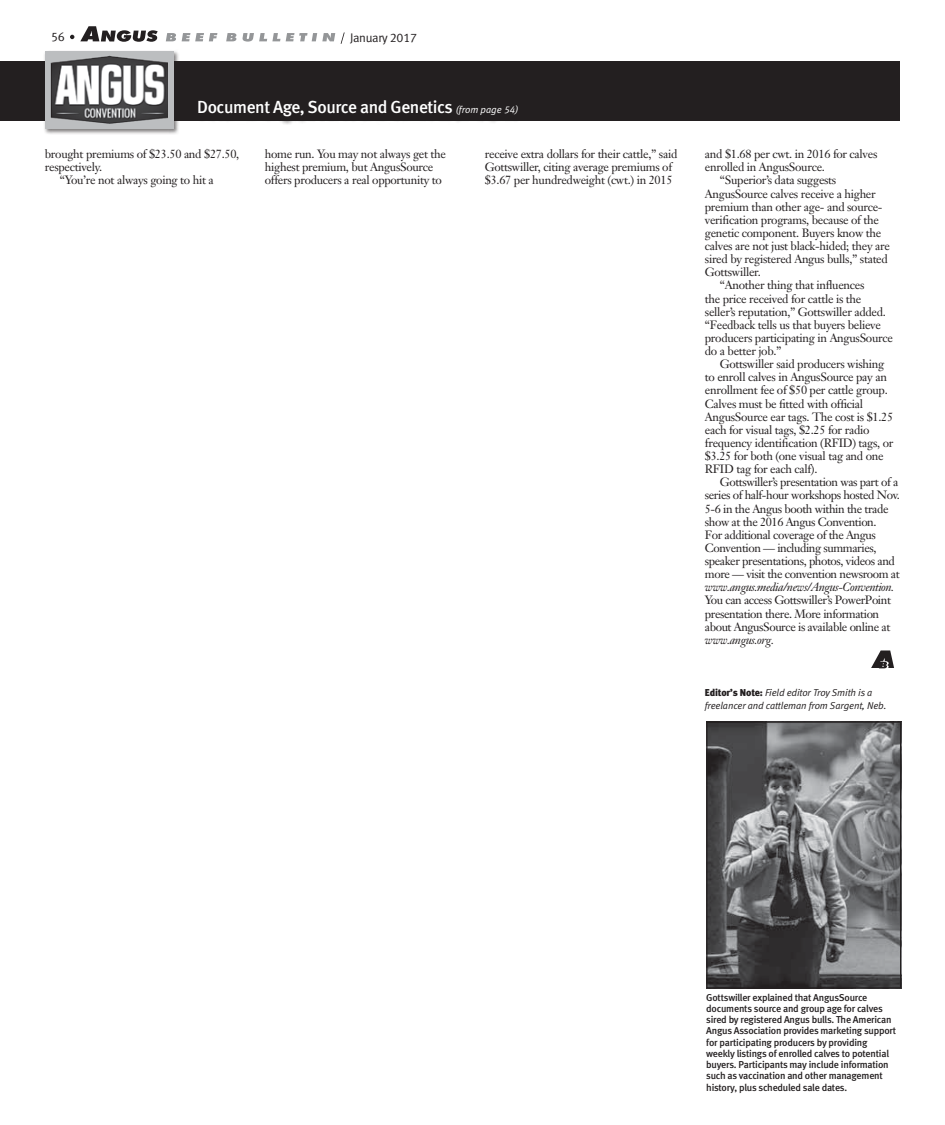
<style>
.page{position:relative;width:945px;height:1125px;background:#fff}
.page>*{position:absolute;margin:0;border:0;box-sizing:border-box;transform-origin:0 0}
.t1{font:17.5px "Meta Medium LF";letter-spacing:-.025em;color:#fff}
.t2{font:12.5px "Meta Normal LF";letter-spacing:-.025em;color:#231f20}
.body_text{font:11.88px/13.1px "Janson Text";letter-spacing:-.025em;color:#231f20}
.cutlines{font:10px/11.2px "Meta Medium LF";letter-spacing:-.02em;color:#231f20}
.editor_s_note{font:italic 10px/13.1px "Meta Normal LF";letter-spacing:-.01em;color:#231f20}
.s1{font-family:"Meta Normal LF";font-style:italic;font-size:10px}
.s2{font-style:italic}
.s3{font-family:"Meta Black LF";font-style:normal}
</style>
<div class="page">
<svg style="left:80px;top:26px;width:78px;height:16px"></svg>
<svg style="left:166px;top:33px;width:10px;height:8px"></svg>
<svg style="left:182px;top:33px;width:35px;height:8px"></svg>
<svg style="left:226px;top:33px;width:10px;height:8px"></svg>
<svg style="left:243px;top:33px;width:37px;height:9px"></svg>
<svg style="left:286px;top:33px;width:49px;height:8px"></svg>
<svg style="left:70px;top:35px;width:4px;height:4px"></svg>
<svg style="left:341px;top:32px;width:4px;height:12px"></svg>
<svg style="left:871px;top:650px;width:23px;height:18px"></svg>
<div style="left:0;top:61px;width:900px;height:60px;background:#231f20"></div>
<div style="left:43px;top:50px;width:137px;height:85px;background:#231f20;opacity:.59"></div>
<div style="left:45px;top:51px;width:129px;height:78px;background:#bcbec0"></div>
<img style="left:50px;top:56px;width:117px;height:67px">
<div style="left:195px;top:100px;width:327px;height:25px;background:#231f20"></div>
<img style="left:708px;top:724px;width:191px;height:263px">
<div style="left:706px;top:722px;width:195px;height:267px;border:1px solid #231f20"></div>
<p class="t2" style="left:51px;top:30px;width:15px">56</p>
<p class="t2" style="left:350px;top:31px;width:69px">January 2017</p>
<p class="t1" style="left:197px;top:96px;width:323px">Document Age, Source and Genetics <span class="s1">(from page 54)</span></p>
<p class="body_text" style="left:45px;top:147px;width:196px">brought premiums of $23.50 and $27.50, respectively.</p>
<p class="body_text" style="left:60px;top:174px;width:155px">“You’re not always going to hit a</p>
<p class="body_text" style="left:265px;top:147px;width:183px">home run. You may not always get the highest premium, but AngusSource offers producers a real opportunity to</p>
<p class="body_text" style="left:485px;top:147px;width:194px">receive extra dollars for their cattle,” said<br>Gottswiller, citing average premiums of $3.67 per hundredweight (cwt.) in 2015</p>
<p class="body_text" style="left:705px;top:147px;width:174px">and $1.68 per cwt. in 2016 for calves enrolled in AngusSource.</p>
<p class="body_text" style="left:705px;top:174px;width:187px;text-indent:15px">“Superior’s data suggests AngusSource calves receive a higher premium than other age- and source&shy;verification programs, because of the genetic component. Buyers know the calves are not just black-hided; they are sired by registered Angus bulls,” stated Gottswiller.</p>
<p class="body_text" style="left:705px;top:279px;width:190px;text-indent:15px">“Another thing that influences<br>the price received for cattle is the seller’s reputation,” Gottswiller added. “Feedback tells us that buyers believe producers participating in AngusSource do a better job.”</p>
<p class="body_text" style="left:705px;top:357px;width:190px;text-indent:15px">Gottswiller said producers wishing to enroll calves in AngusSource pay an enrollment fee of $50 per cattle group.<br>Calves must be fitted with official AngusSource ear tags. The cost is $1.25 each for visual tags, $2.25 for radio frequency identification (RFID) tags, or $3.25 for both (one visual tag and one RFID tag for each calf).</p>
<p class="body_text" style="left:705px;top:475px;width:197px;text-indent:15px">Gottswiller’s presentation was part of a series of half-hour workshops hosted Nov.<br>5-6 in the Angus booth within the trade show at the 2016 Angus Convention.<br>For additional coverage of the Angus Convention — including summaries, speaker presentations, photos, videos and more — visit the convention newsroom at <span class="s2">www.angus.media/news/Angus-Convention.<br></span>You can access Gottswiller’s PowerPoint presentation there. More information about AngusSource is available online at <span class="s2">www.angus.org.</span></p>
<p class="editor_s_note" style="left:705px;top:686px;width:183px"><span class="s3">Editor’s Note:</span> Field editor Troy Smith is a freelancer and cattleman from Sargent, Neb.</p>
<p class="cutlines" style="left:706px;top:991px;width:192px">Gottswiller explained that AngusSource documents source and group age for calves sired by registered Angus bulls. The American Angus Association provides marketing support for participating producers by providing weekly listings of enrolled calves to potential buyers. Participants may include information such as vaccination and other management history, plus scheduled sale dates.</p>
</div>
